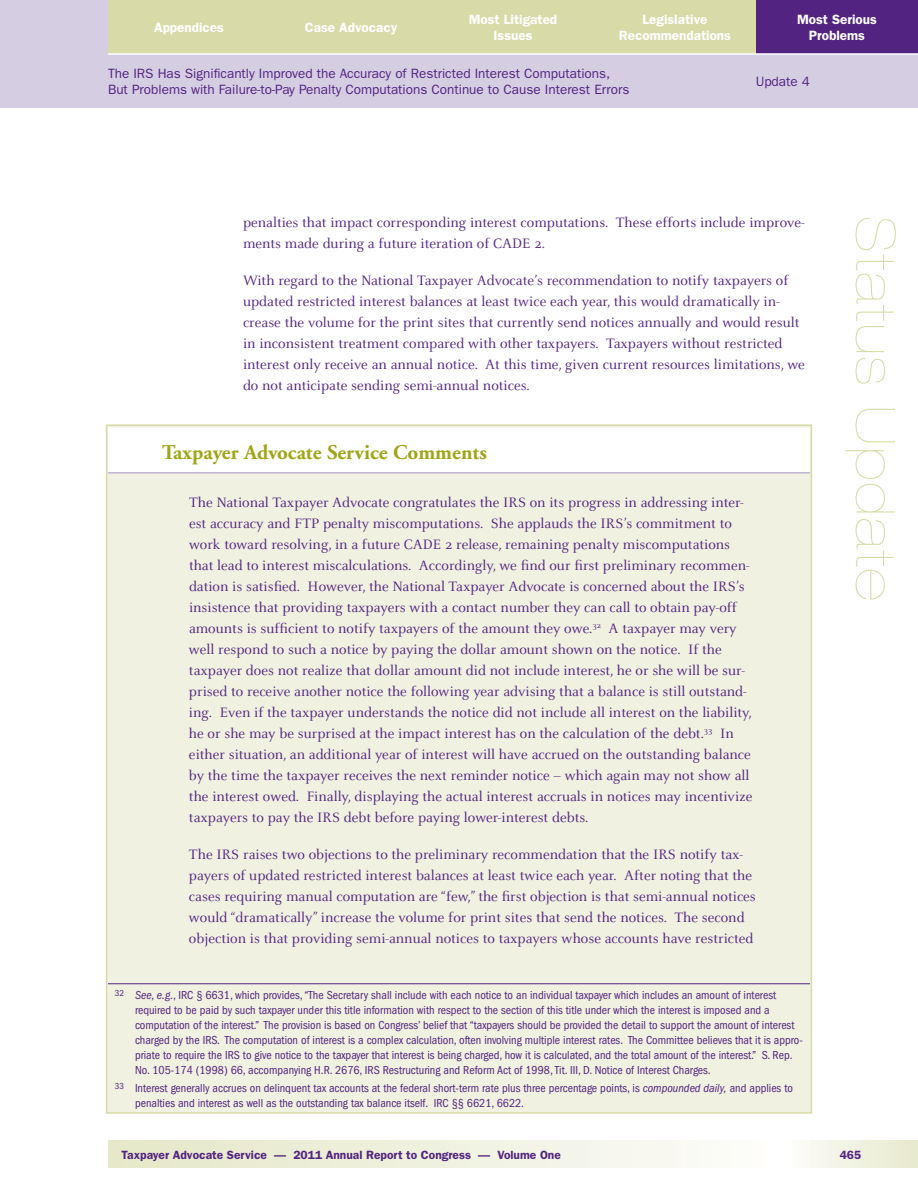
<style>
.page{position:relative;width:918px;height:1188px;background:#fff}
.page>*{position:absolute;margin:0;border:0;box-sizing:border-box;transform-origin:0 0}
.t1{font:900 expanded 54px "Helvetica Neue";letter-spacing:.04em;color:#d8dba7}
.t2{font:700 21px "Adobe Garamond";color:#9fa617}
.t3{font:15px/21px "Celeste";color:#522380}
.t4{font:13.5px/16.5px "Franklin Gothic";color:#522380}
.t5{font:600 13.5px "Franklin Gothic";color:#fff}
.t6{font:condensed 12px/15px "Franklin Gothic";color:#522380}
.t7{font:600 12px "Franklin Gothic";color:#522380}
.s1{font-style:italic}
</style>
<div class="page">
<svg style="left:108px;top:1141px;width:590px;height:27px;background:#eff0dd"></svg>
<div style="left:0;top:0;width:918px;height:108px;background:#d5cee3"></div>
<div style="left:770px;top:1141px;width:148px;height:27px;background:linear-gradient(to right,#fff,#e7e9cc)"></div>
<div style="left:756px;top:0;width:162px;height:54px;background:#522380"></div>
<div style="left:594px;top:0;width:162px;height:54px;background:#d8dba7"></div>
<div style="left:432px;top:0;width:162px;height:54px;background:#d8dba7"></div>
<div style="left:108px;top:0;width:162px;height:54px;background:#d8dba7"></div>
<div style="left:270px;top:0;width:162px;height:54px;background:#d8dba7"></div>
<hr style="left:108px;top:53px;width:810px;height:2px;background:#fff">
<div style="left:105px;top:424px;width:708px;height:690px;background:#f0f1e0"></div>
<div style="left:108px;top:428px;width:702px;height:45px;background:#fff"></div>
<hr style="left:108px;top:472px;width:702px;height:2px;background:#c0b4d4">
<hr style="left:108px;top:983px;width:702px;height:1px;background:#522380">
<p class="t5" style="left:154px;top:19px;width:71px">appendices</p>
<p class="t5" style="left:305px;top:19px;width:94px">case advocacy</p>
<p class="t5" style="left:469px;top:11px;width:90px">Most litigated</p>
<p class="t5" style="left:642px;top:11px;width:67px">legislative</p>
<p class="t5" style="left:797px;top:11px;width:81px">Most serious</p>
<p class="t5" style="left:494px;top:28px;width:40px">issues</p>
<p class="t5" style="left:619px;top:28px;width:114px">recommendations</p>
<p class="t5" style="left:809px;top:28px;width:58px">Problems</p>
<p class="t4" style="left:108px;top:65px;width:523px">The IRS Has Significantly Improved the Accuracy of Restricted Interest Computations,<br>But Problems with Failure-to-Pay Penalty Computations Continue to Cause Interest Errors</p>
<p class="t4" style="left:756px;top:73px;width:56px">Update 4</p>
<p class="t3" style="left:243px;top:212px;width:563px">penalties that impact corresponding interest computations. these efforts include improve&shy;ments made during a future iteration of cade 2.</p>
<p class="t3" style="left:243px;top:270px;width:563px">With regard to the National taxpayer advocate’s recommendation to notify taxpayers of updated restricted interest balances at least twice each year, this would dramatically in&shy;crease the volume for the print sites that currently send notices annually and would result in inconsistent treatment compared with other taxpayers. taxpayers without restricted interest only receive an annual notice. at this time, given current resources limitations, we do not anticipate sending semi-annual notices.</p>
<h2 class="t2" style="left:162px;top:440px;width:326px">Taxpayer Advocate Service Comments</h2>
<p class="t3" style="left:189px;top:492px;width:556px">the National taxpayer advocate congratulates the irS on its progress in addressing inter-</p>
<p class="t3" style="left:189px;top:513px;width:562px">est accuracy and Ftp penalty miscomputations. She applauds the irS’s commitment to work toward resolving, in a future cade 2 release, remaining penalty miscomputations that lead to interest miscalculations. accordingly, we find our first preliminary recommen&shy;dation is satisfied. However, the National taxpayer advocate is concerned about the irS’s insistence that providing taxpayers with a contact number they can call to obtain pay-off amounts is sufficient to notify taxpayers of the amount they owe.<sup>32</sup> a taxpayer may very well respond to such a notice by paying the dollar amount shown on the notice. if the</p>
<p class="t3" style="left:189px;top:681px;width:565px">prised to receive another notice the following year advising that a balance is still outstand&shy;ing. even if the taxpayer understands the notice did not include all interest on the liability, he or she may be surprised at the impact interest has on the calculation of the debt.<sup>33</sup> in either situation, an additional year of interest will have accrued on the outstanding balance by the time the taxpayer receives the next reminder notice – which again may not show all the interest owed. Finally, displaying the actual interest accruals in notices may incentivize taxpayers to pay the irS debt before paying lower-interest debts.</p>
<p class="t3" style="left:189px;top:844px;width:568px">the irS raises two objections to the preliminary recommendation that the irS notify tax&shy;payers of updated restricted interest balances at least twice each year. after noting that the cases requiring manual computation are “few,” the first objection is that semi-annual notices would “dramatically” increase the volume for print sites that send the notices. the second objection is that providing semi-annual notices to taxpayers whose accounts have restricted</p>
<p class="t3" style="left:189px;top:660px;width:557px">taxpayer does not realize that dollar amount did not include interest, he or she will be sur-</p>
<p class="t6" style="left:135px;top:987px;width:669px;text-indent:-20px"><sup>32</sup> <span class="s1">See, e.g</span>., IRC § 6631, which provides, “The Secretary shall include with each notice to an individual taxpayer which includes an amount of interest required to be paid by such taxpayer under this title information with respect to the section of this title under which the interest is imposed and a computation of the interest.” The provision is based on Congress’ belief that “taxpayers should be provided the detail to support the amount of interest charged by the IRS. The computation of interest is a complex calculation, often involving multiple interest rates. The Committee believes that it is appro&shy;priate to require the IRS to give notice to the taxpayer that interest is being charged, how it is calculated, and the total amount of the interest.” S. Rep.<br>No. 105-174 (1998) 66, accompanying H.R. 2676, IRS Restructuring and Reform Act of 1998, Tit. III, D. Notice of Interest Charges.</p>
<p class="t6" style="left:135px;top:1081px;width:659px;text-indent:-20px"><sup>33</sup> Interest generally accrues on delinquent tax accounts at the federal short-term rate plus three percentage points, is <span class="s1">compounded daily,</span> and applies to penalties and interest as well as the outstanding tax balance itself. IRC §§ 6621, 6622.</p>
<p class="t7" style="left:122px;top:1148px;width:441px">Taxpayer Advocate Service — 2011 Annual Report to Congress — Volume One</p>
<h1 class="t1" style="left:907px;top:216px;width:386px;rotate:90deg">Status Update</h1>
<p class="t7" style="left:840px;top:1148px;width:23px">465</p>
</div>
